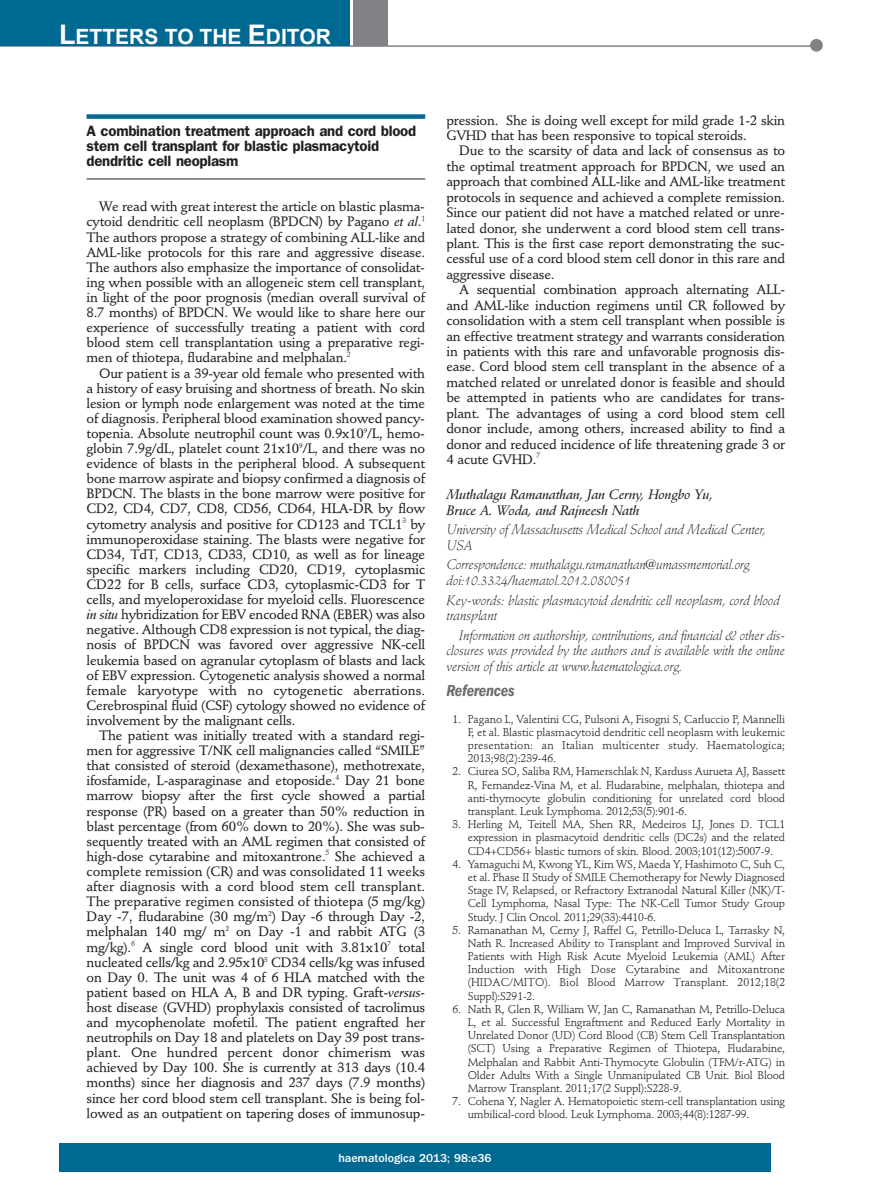
<style>
.page{position:relative;width:893px;height:1191px;background:#fff}
.page>*{position:absolute;margin:0;border:0;box-sizing:border-box;transform-origin:0 0}
.t1{font:700 21px "Arial";color:#fff}
.t2{font:italic 600 condensed 16.5px "Franklin Gothic";letter-spacing:-.015em;color:#6c6d70}
.t3{font:600 15px/15.1px "Franklin Gothic";letter-spacing:-.015em;color:#231f20}
.t4{font:500 13.5px/15.1px "Stempel Schneidler";letter-spacing:-.015em;color:#231f20;text-align:justify}
.t5{font:italic 300 13.5px/15.5px "Stempel Schneidler";letter-spacing:-.005em;color:#231f20}
.t6{font:italic 13.5px/15.5px "Stempel Schneidler Med";letter-spacing:-.015em;color:#231f20}
.t7{font:500 12px "Franklin Gothic";color:#fff}
.t8{font:11.25px/13.2px "Stempel Schneidler";letter-spacing:-.015em;color:#231f20;text-align:justify}
.s1{font-size:27px}
.s2{font-family:"Stempel Schneidler Med";font-weight:400;font-style:italic}
</style>
<div class="page">
<div style="left:87px;top:114px;width:338px;height:5px;background:#006991"></div>
<hr style="left:87px;top:179px;width:338px;height:1px;background:#231f20">
<div style="left:59px;top:1143px;width:712px;height:28px;background:#006991"></div>
<hr style="left:0;top:45px;width:820px;height:2px;background:#808285">
<div style="left:810px;top:39px;width:13px;height:13px;background:#808285;border-radius:50%"></div>
<div style="left:354px;top:0;width:34px;height:45px;background:#808285"></div>
<div style="left:0;top:0;width:350px;height:45px;background:#006991"></div>
<h1 class="t1" style="left:59px;top:25px;width:273px"><span class="s1">L</span>ETTERS TO THE <span class="s1">E</span>DITOR</h1>
<p class="t4" style="left:446px;top:113px;width:340px">pression. She is doing well except for mild grade 1-2 skin<br>GVHD that has been responsive to topical steroids.</p>
<p class="t4" style="left:446px;top:144px;width:340px;text-indent:13px">Due to the scarsity of data and lack of consensus as to the optimal treatment approach for BPDCN, we used an approach that combined ALL-like and AML-like treatment protocols in sequence and achieved a complete remission.<br>Since our patient did not have a matched related or unre&shy;lated donor, she underwent a cord blood stem cell trans&shy;plant. This is the first case report demonstrating the suc&shy;cessful use of a cord blood stem cell donor in this rare and aggressive disease.</p>
<p class="t4" style="left:446px;top:283px;width:340px;text-indent:13px">A sequential combination approach alternating ALL&shy;and AML-like induction regimens until CR followed by consolidation with a stem cell transplant when possible is an effective treatment strategy and warrants consideration in patients with this rare and unfavorable prognosis dis&shy;ease. Cord blood stem cell transplant in the absence of a matched related or unrelated donor is feasible and should be attempted in patients who are candidates for trans&shy;plant. The advantages of using a cord blood stem cell donor include, among others, increased ability to find a donor and reduced incidence of life threatening grade 3 or 4 acute GVHD.<sup>7</sup></p>
<p class="t6" style="left:446px;top:488px;width:268px">Muthalagu Ramanathan, Jan Cerny, Hongbo Yu,<br>Bruce A. Woda, and Rajneesh Nath</p>
<p class="t5" style="left:446px;top:523px;width:321px">University of Massachusetts Medical School and Medical Center,<br>USA</p>
<p class="t5" style="left:446px;top:558px;width:305px">Correspondence: muthalagu.ramanathan@umassmemorial.org doi:10.3324/haematol.2012.080051</p>
<p class="t5" style="left:446px;top:593px;width:335px">Key-words: blastic plasmacytoid dendritic cell neoplasm, cord blood transplant</p>
<p class="t5" style="left:446px;top:628px;width:340px;text-align:justify;text-indent:13px">Information on authorship, contributions, and financial &amp; other dis&shy;closures was provided by the authors and is available with the online version of this article at www.haematologica.org.</p>
<p class="t2" style="left:446px;top:685px;width:70px">References</p>
<p class="t8" style="left:468px;top:713px;width:319px;text-indent:-15px">1. Pagano L, Valentini CG, Pulsoni A, Fisogni S, Carluccio P, Mannelli F, et al. Blastic plasmacytoid dendritic cell neoplasm with leukemic presentation: an Italian multicenter study. Haematologica; 2013;98(2):239-46.</p>
<p class="t8" style="left:468px;top:766px;width:319px;text-indent:-15px">2. Ciurea SO, Saliba RM, Hamerschlak N, Karduss Aurueta AJ, Bassett R, Fernandez-Vina M, et al. Fludarabine, melphalan, thiotepa and anti-thymocyte globulin conditioning for unrelated cord blood transplant. Leuk Lymphoma. 2012;53(5):901-6.</p>
<p class="t8" style="left:468px;top:819px;width:319px;text-indent:-15px">3. Herling M, Teitell MA, Shen RR, Medeiros LJ, Jones D. TCL1 expression in plasmacytoid dendritic cells (DC2s) and the related CD4+CD56+ blastic tumors of skin. Blood. 2003;101(12):5007-9.</p>
<p class="t8" style="left:468px;top:858px;width:319px;text-indent:-15px">4. Yamaguchi M, Kwong YL, Kim WS, Maeda Y, Hashimoto C, Suh C, et al. Phase II Study of SMILE Chemotherapy for Newly Diagnosed Stage IV, Relapsed, or Refractory Extranodal Natural Killer (NK)/T-Cell Lymphoma, Nasal Type: The NK-Cell Tumor Study Group Study. J Clin Oncol. 2011;29(33):4410-6.</p>
<p class="t8" style="left:468px;top:924px;width:319px;text-indent:-15px">5. Ramanathan M, Cerny J, Raffel G, Petrillo-Deluca L, Tarrasky N, Nath R. Increased Ability to Transplant and Improved Survival in Patients with High Risk Acute Myeloid Leukemia (AML) After Induction with High Dose Cytarabine and Mitoxantrone (HIDAC/MITO). Biol Blood Marrow Transplant. 2012;18(2<br>Suppl):S291-2.</p>
<p class="t8" style="left:468px;top:1003px;width:319px;text-indent:-15px">6. Nath R, Glen R, William W, Jan C, Ramanathan M, Petrillo-Deluca L, et al. Successful Engraftment and Reduced Early Mortality in Unrelated Donor (UD) Cord Blood (CB) Stem Cell Transplantation (SCT) Using a Preparative Regimen of Thiotepa, Fludarabine, Melphalan and Rabbit Anti-Thymocyte Globulin (TFM/r-ATG) in Older Adults With a Single Unmanipulated CB Unit. Biol Blood Marrow Transplant. 2011;17(2 Suppl):S228-9.</p>
<p class="t8" style="left:468px;top:1095px;width:319px;text-indent:-15px">7. Cohena Y, Nagler A. Hematopoietic stem-cell transplantation using umbilical-cord blood. Leuk Lymphoma. 2003;44(8):1287-99.</p>
<p class="t7" style="left:338px;top:1154px;width:155px">haematologica 2013; 98:e36</p>
<p class="t3" style="left:87px;top:124px;width:331px">A combination treatment approach and cord blood stem cell transplant for blastic plasmacytoid dendritic cell neoplasm</p>
<p class="t4" style="left:87px;top:200px;width:340px;text-indent:13px">We read with great interest the article on blastic plasma&shy;cytoid dendritic cell neoplasm (BPDCN) by Pagano <span class="s2">et al</span>.<sup>1<br></sup>The authors propose a strategy of combining ALL-like and AML-like protocols for this rare and aggressive disease.<br>The authors also emphasize the importance of consolidat&shy;ing when possible with an allogeneic stem cell transplant, in light of the poor prognosis (median overall survival of 8.7 months) of BPDCN. We would like to share here our experience of successfully treating a patient with cord blood stem cell transplantation using a preparative regi&shy;men of thiotepa, fludarabine and melphalan.<sup>2</sup></p>
<p class="t4" style="left:87px;top:366px;width:340px;text-indent:13px">Our patient is a 39-year old female who presented with a history of easy bruising and shortness of breath. No skin lesion or lymph node enlargement was noted at the time of diagnosis. Peripheral blood examination showed pancy&shy;topenia. Absolute neutrophil count was 0.9x10<sup>9</sup>/L, hemo&shy;globin 7.9g/dL, platelet count 21x10<sup>9</sup>/L, and there was no evidence of blasts in the peripheral blood. A subsequent bone marrow aspirate and biopsy confirmed a diagnosis of BPDCN. The blasts in the bone marrow were positive for CD2, CD4, CD7, CD8, CD56, CD64, HLA-DR by flow cytometry analysis and positive for CD123 and TCL1<sup>3</sup> by immunoperoxidase staining. The blasts were negative for CD34, TdT, CD13, CD33, CD10, as well as for lineage specific markers including CD20, CD19, cytoplasmic CD22 for B cells, surface CD3, cytoplasmic-CD3 for T cells, and myeloperoxidase for myeloid cells. Fluorescence <span class="s2">in situ</span> hybridization for EBV encoded RNA (EBER) was also negative. Although CD8 expression is not typical, the diag&shy;nosis of BPDCN was favored over aggressive NK-cell leukemia based on agranular cytoplasm of blasts and lack of EBV expression. Cytogenetic analysis showed a normal female karyotype with no cytogenetic aberrations.<br>Cerebrospinal fluid (CSF) cytology showed no evidence of involvement by the malignant cells.</p>
<p class="t4" style="left:87px;top:729px;width:340px;text-indent:13px">The patient was initially treated with a standard regi&shy;men for aggressive T/NK cell malignancies called “SMILE” that consisted of steroid (dexamethasone), methotrexate, ifosfamide, L-asparaginase and etoposide.<sup>4</sup> Day 21 bone marrow biopsy after the first cycle showed a partial response (PR) based on a greater than 50% reduction in blast percentage (from 60% down to 20%). She was sub&shy;sequently treated with an AML regimen that consisted of high-dose cytarabine and mitoxantrone.<sup>5</sup> She achieved a complete remission (CR) and was consolidated 11 weeks after diagnosis with a cord blood stem cell transplant.<br>The preparative regimen consisted of thiotepa (5 mg/kg)<br>Day -7, fludarabine (30 mg/m<sup>2</sup>) Day -6 through Day -2, melphalan 140 mg/ m<sup>2</sup> on Day -1 and rabbit ATG (3 mg/kg).<sup>6</sup> A single cord blood unit with 3.81x10<sup>7</sup> total nucleated cells/kg and 2.95x10<sup>5</sup> CD34 cells/kg was infused on Day 0. The unit was 4 of 6 HLA matched with the patient based on HLA A, B and DR typing. Graft-<span class="s2">versus&shy;</span>host disease (GVHD) prophylaxis consisted of tacrolimus and mycophenolate mofetil. The patient engrafted her neutrophils on Day 18 and platelets on Day 39 post trans&shy;plant. One hundred percent donor chimerism was achieved by Day 100. She is currently at 313 days (10.4 months) since her diagnosis and 237 days (7.9 months) since her cord blood stem cell transplant. She is being fol&shy;lowed as an outpatient on tapering doses of immunosup-</p>
</div>
